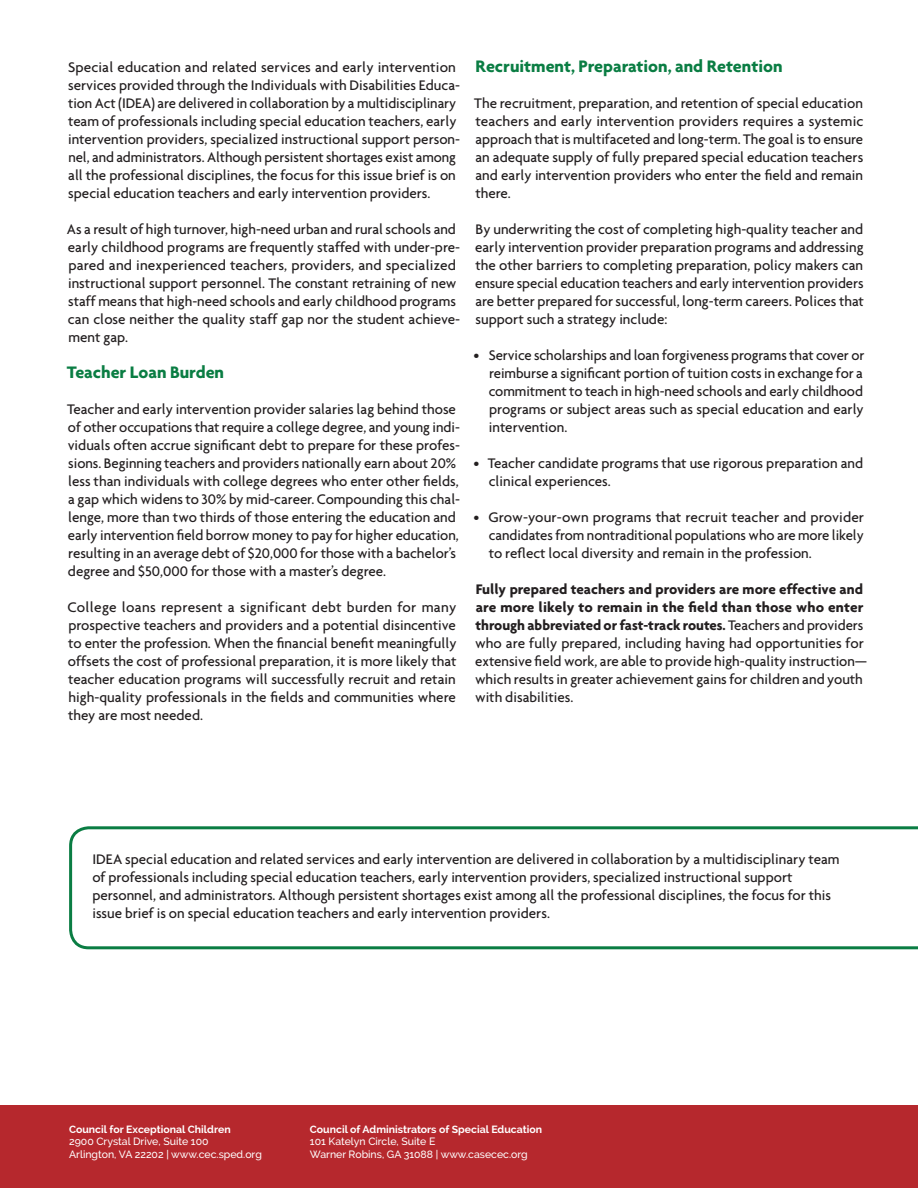
<style>
.page{position:relative;width:918px;height:1188px;background:#fff}
.page>*{position:absolute;margin:0;border:0;box-sizing:border-box;transform-origin:0 0}
.t1{font:700 18px "Agenda";color:#0a7d43}
.t2{font:500 15px/18px "Agenda";color:#231f20}
.t3{font:500 10.5px/12.6px "Raleway";color:#fff}
.s1{font-weight:700}
</style>
<div class="page">
<div style="left:0;top:1106px;width:918px;height:82px;background:#b6282d"></div>
<svg style="left:69px;top:826px;width:849px;height:123px"></svg>
<p class="t2" style="left:68px;top:58px;width:394px">Special education and related services and early intervention services provided through the Individuals with Disabilities Educa&shy;tion Act (IDEA) are delivered in collaboration by a multidisciplinary team of professionals including special education teachers, early intervention providers, specialized instructional support person&shy;nel, and administrators. Although persistent shortages exist among all the professional disciplines, the focus for this issue brief is on special education teachers and early intervention providers.</p>
<p class="t2" style="left:67px;top:220px;width:395px">As a result of high turnover, high-need urban and rural schools and early childhood programs are frequently staffed with under-pre&shy;pared and inexperienced teachers, providers, and specialized instructional support personnel. The constant retraining of new staff means that high-need schools and early childhood programs can close neither the quality staff gap nor the student achieve&shy;ment gap.</p>
<p class="t1" style="left:67px;top:361px;width:159px">Teacher Loan Burden</p>
<p class="t2" style="left:67px;top:400px;width:395px">Teacher and early intervention provider salaries lag behind those of other occupations that require a college degree, and young indi&shy;viduals often accrue significant debt to prepare for these profes&shy;sions. Beginning teachers and providers nationally earn about 20% less than individuals with college degrees who enter other fields, a gap which widens to 30% by mid-career. Compounding this chal&shy;lenge, more than two thirds of those entering the education and early intervention field borrow money to pay for higher education, resulting in an average debt of $20,000 for those with a bachelor’s degree and $50,000 for those with a master’s degree.</p>
<p class="t2" style="left:68px;top:598px;width:390px;text-align:justify">College loans represent a significant debt burden for many prospective teachers and providers and a potential disincentive to enter the profession. When the financial benefit meaningfully offsets the cost of professional preparation, it is more likely that teacher education programs will successfully recruit and retain high-quality professionals in the fields and communities where they are most needed.</p>
<p class="t1" style="left:476px;top:55px;width:308px">Recruitment, Preparation, and Retention</p>
<p class="t2" style="left:474px;top:94px;width:391px;text-align:justify">The recruitment, preparation, and retention of special education teachers and early intervention providers requires a systemic approach that is multifaceted and long-term. The goal is to ensure an adequate supply of fully prepared special education teachers and early intervention providers who enter the field and remain there.</p>
<p class="t2" style="left:475px;top:220px;width:390px;text-align:justify">By underwriting the cost of completing high-quality teacher and early intervention provider preparation programs and addressing the other barriers to completing preparation, policy makers can ensure special education teachers and early intervention providers are better prepared for successful, long-term careers. Polices that support such a strategy include:</p>
<p class="t2" style="left:489px;top:346px;width:377px;text-align:justify;text-indent:-15px">• Service scholarships and loan forgiveness programs that cover or reimburse a significant portion of tuition costs in exchange for a commitment to teach in high-need schools and early childhood programs or subject areas such as special education and early intervention.</p>
<p class="t2" style="left:489px;top:454px;width:376px;text-indent:-15px">• Teacher candidate programs that use rigorous preparation and clinical experiences.</p>
<p class="t2" style="left:489px;top:508px;width:377px;text-align:justify;text-indent:-15px">• Grow-your-own programs that recruit teacher and provider candidates from nontraditional populations who are more likely to reflect local diversity and remain in the profession.</p>
<p class="t2" style="left:475px;top:580px;width:394px"><span class="s1">Fully prepared teachers and providers are more effective and are more likely to remain in the field than those who enter through abbreviated or fast-track routes.</span> Teachers and providers who are fully prepared, including having had opportunities for extensive field work, are able to provide high-quality instruction— which results in greater achievement gains for children and youth with disabilities.</p>
<p class="t2" style="left:92px;top:850px;width:749px">IDEA special education and related services and early intervention are delivered in collaboration by a multidisciplinary team of professionals including special education teachers, early intervention providers, specialized instructional support personnel, and administrators. Although persistent shortages exist among all the professional disciplines, the focus for this issue brief is on special education teachers and early intervention providers.</p>
<p class="t3" style="left:69px;top:1123px;width:194px"><span class="s1">Council for Exceptional Children<br></span>2900 Crystal Drive, Suite 100<br>Arlington, VA 22202 | www.cec.sped.org</p>
<p class="t3" style="left:310px;top:1123px;width:234px"><span class="s1">Council of Administrators of Special Education<br></span>101 Katelyn Circle, Suite E<br>Warner Robins, GA 31088 | www.casecec.org</p>
</div>
